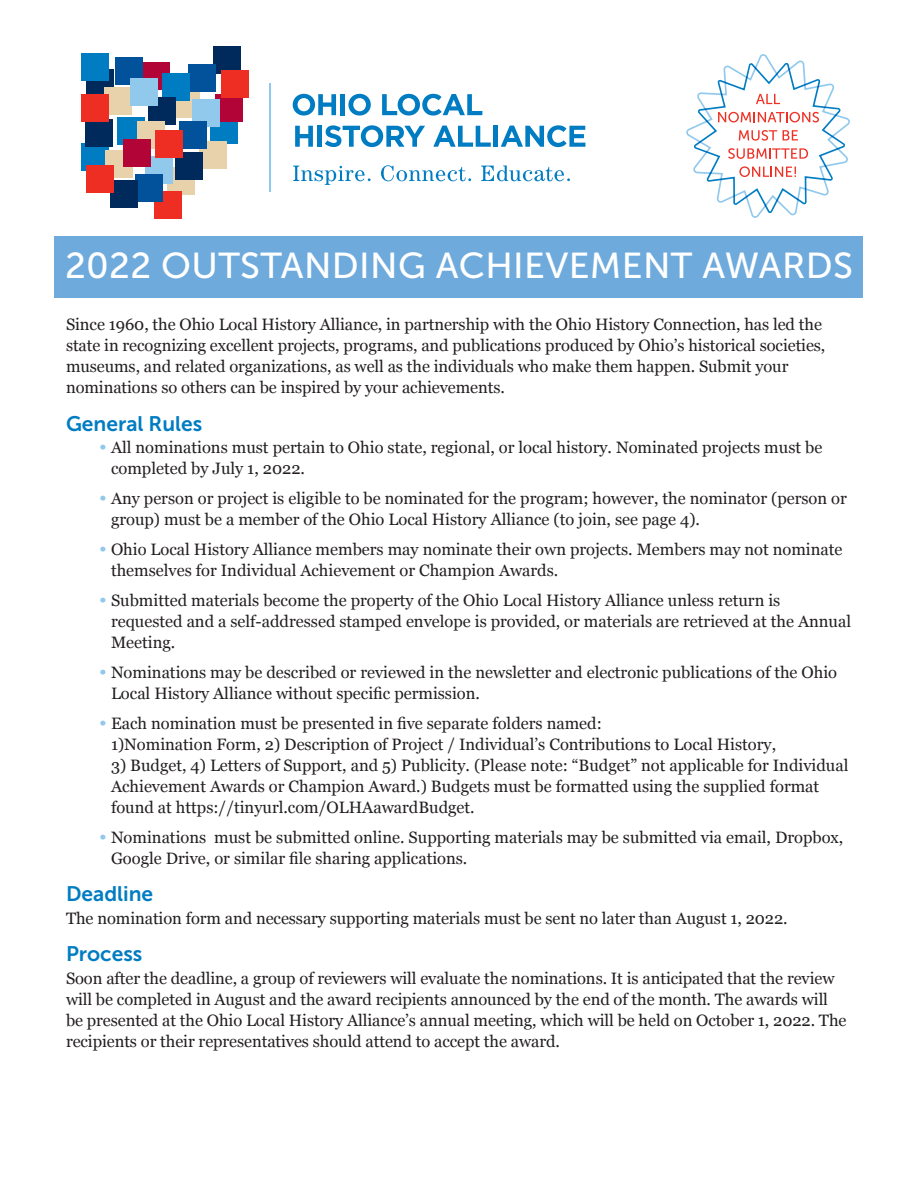
<style>
.page{position:relative;width:918px;height:1188px;background:#fff}
.page>*{position:absolute;margin:0;border:0;box-sizing:border-box;transform-origin:0 0}
.title_on_first_page{font:36px "Museo Sans 500";letter-spacing:.01em;color:#fff}
.subhead{font:21px "Museo Sans 700";color:#007cc2}
.body{font:16.5px/21px "Georgia";color:#231f20}
.s1{font-size:19.8px;color:#91c9ed}
</style>
<div class="page">
<div style="left:143px;top:62px;width:27px;height:28px;background:#b30437"></div>
<div style="left:168px;top:167px;width:27px;height:28px;background:#e7d2ac"></div>
<div style="left:211px;top:116px;width:27px;height:28px;background:#007cc2"></div>
<div style="left:199px;top:141px;width:28px;height:27px;background:#e7d2ac"></div>
<div style="left:175px;top:153px;width:28px;height:27px;background:#00295c"></div>
<div style="left:172px;top:90px;width:27px;height:28px;background:#e7d2ac"></div>
<div style="left:213px;top:46px;width:28px;height:28px;background:#00295c"></div>
<div style="left:189px;top:64px;width:27px;height:28px;background:#01529a"></div>
<div style="left:163px;top:73px;width:27px;height:28px;background:#007cc2"></div>
<div style="left:154px;top:191px;width:28px;height:28px;background:#ee2e22"></div>
<div style="left:81px;top:143px;width:27px;height:27px;background:#007cc2"></div>
<div style="left:85px;top:119px;width:27px;height:27px;background:#00295c"></div>
<div style="left:86px;top:70px;width:27px;height:27px;background:#00295c"></div>
<div style="left:81px;top:53px;width:28px;height:27px;background:#007cc2"></div>
<div style="left:116px;top:57px;width:27px;height:27px;background:#01529a"></div>
<div style="left:104px;top:87px;width:28px;height:27px;background:#e7d2ac"></div>
<div style="left:117px;top:117px;width:28px;height:27px;background:#007cc2"></div>
<div style="left:105px;top:150px;width:27px;height:28px;background:#e7d2ac"></div>
<div style="left:215px;top:95px;width:28px;height:27px;background:#b30437"></div>
<div style="left:81px;top:94px;width:27px;height:28px;background:#ee2e22"></div>
<div style="left:192px;top:100px;width:27px;height:27px;background:#91c9ed"></div>
<div style="left:180px;top:121px;width:27px;height:28px;background:#01529a"></div>
<div style="left:145px;top:157px;width:27px;height:27px;background:#91c9ed"></div>
<div style="left:135px;top:175px;width:27px;height:27px;background:#01529a"></div>
<div style="left:110px;top:180px;width:28px;height:27px;background:#00295c"></div>
<div style="left:86px;top:165px;width:28px;height:28px;background:#ee2e22"></div>
<div style="left:148px;top:97px;width:27px;height:28px;background:#00295c"></div>
<div style="left:130px;top:79px;width:27px;height:27px;background:#91c9ed"></div>
<div style="left:137px;top:121px;width:28px;height:28px;background:#e7d2ac"></div>
<div style="left:156px;top:130px;width:27px;height:28px;background:#ee2e22"></div>
<div style="left:123px;top:140px;width:28px;height:27px;background:#b30437"></div>
<div style="left:221px;top:70px;width:28px;height:28px;background:#ee2e22"></div>
<svg style="left:293px;top:94px;width:43px;height:22px"></svg>
<div style="left:340px;top:94px;width:5px;height:21px;background:#007cc2"></div>
<svg style="left:348px;top:94px;width:23px;height:22px"></svg>
<svg style="left:382px;top:94px;width:100px;height:22px"></svg>
<svg style="left:295px;top:126px;width:18px;height:21px"></svg>
<div style="left:317px;top:126px;width:5px;height:21px;background:#007cc2"></div>
<svg style="left:325px;top:125px;width:100px;height:22px"></svg>
<svg style="left:433px;top:126px;width:58px;height:21px"></svg>
<hr style="left:494px;top:126px;width:4px;height:21px;background:#007cc2">
<svg style="left:501px;top:125px;width:84px;height:22px"></svg>
<hr style="left:269px;top:83px;width:2px;height:108px;background:#91c9ed">
<svg style="left:293px;top:166px;width:78px;height:19px"></svg>
<svg style="left:381px;top:165px;width:90px;height:16px"></svg>
<svg style="left:481px;top:165px;width:89px;height:16px"></svg>
<div style="left:55px;top:236px;width:808px;height:61px;background:#6faadc"></div>
<svg style="left:686px;top:54px;width:164px;height:164px"></svg>
<p class="title_on_first_page" style="left:65px;top:245px;width:789px">2022 OUTSTANDING ACHIEVEMENT AWARDS</p>
<p class="body" style="left:66px;top:314px;width:761px">Since 1960, the Ohio Local History Alliance, in partnership with the Ohio History Connection, has led the state in recognizing excellent projects, programs, and publications produced by Ohio’s historical societies, museums, and related organizations, as well as the individuals who make them happen. Submit your nominations so others can be inspired by your achievements.</p>
<p class="subhead" style="left:66px;top:412px;width:138px">General Rules</p>
<p class="body" style="left:111px;top:436px;width:713px;text-indent:-12px"><span class="s1">•</span> All nominations must pertain to Ohio state, regional, or local history. Nominated projects must be completed by July 1, 2022.</p>
<p class="body" style="left:111px;top:487px;width:737px;text-indent:-12px"><span class="s1">•</span> Any person or project is eligible to be nominated for the program; however, the nominator (person or group) must be a member of the Ohio Local History Alliance (to join, see page 4).</p>
<p class="body" style="left:111px;top:538px;width:733px;text-indent:-12px"><span class="s1">•</span> Ohio Local History Alliance members may nominate their own projects. Members may not nominate themselves for Individual Achievement or Champion Awards.</p>
<p class="body" style="left:111px;top:589px;width:742px;text-indent:-12px"><span class="s1">•</span> Submitted materials become the property of the Ohio Local History Alliance unless return is requested and a self-addressed stamped envelope is provided, or materials are retrieved at the Annual<br>Meeting.</p>
<p class="body" style="left:111px;top:661px;width:728px;text-indent:-12px"><span class="s1">•</span> Nominations may be described or reviewed in the newsletter and electronic publications of the Ohio<br>Local History Alliance without specific permission.</p>
<p class="body" style="left:111px;top:712px;width:667px;text-indent:-12px"><span class="s1">•</span> Each nomination must be presented in five separate folders named:<br>1)Nomination Form, 2) Description of Project / Individual’s Contributions to Local History,</p>
<p class="body" style="left:111px;top:754px;width:739px">3) Budget, 4) Letters of Support, and 5) Publicity. (Please note: “Budget” not applicable for Individual<br>Achievement Awards or Champion Award.) Budgets must be formatted using the supplied format found at https://tinyurl.com/OLHAawardBudget.</p>
<p class="body" style="left:111px;top:826px;width:734px;text-indent:-12px"><span class="s1">•</span> Nominations must be submitted online. Supporting materials may be submitted via email, Dropbox,<br>Google Drive, or similar file sharing applications.</p>
<p class="subhead" style="left:66px;top:882px;width:89px">Deadline</p>
<p class="body" style="left:66px;top:907px;width:723px">The nomination form and necessary supporting materials must be sent no later than August 1, 2022.</p>
<p class="subhead" style="left:66px;top:942px;width:78px">Process</p>
<p class="body" style="left:66px;top:967px;width:782px">Soon after the deadline, a group of reviewers will evaluate the nominations. It is anticipated that the review will be completed in August and the award recipients announced by the end of the month. The awards will be presented at the Ohio Local History Alliance’s annual meeting, which will be held on October 1, 2022. The recipients or their representatives should attend to accept the award.</p>
</div>
